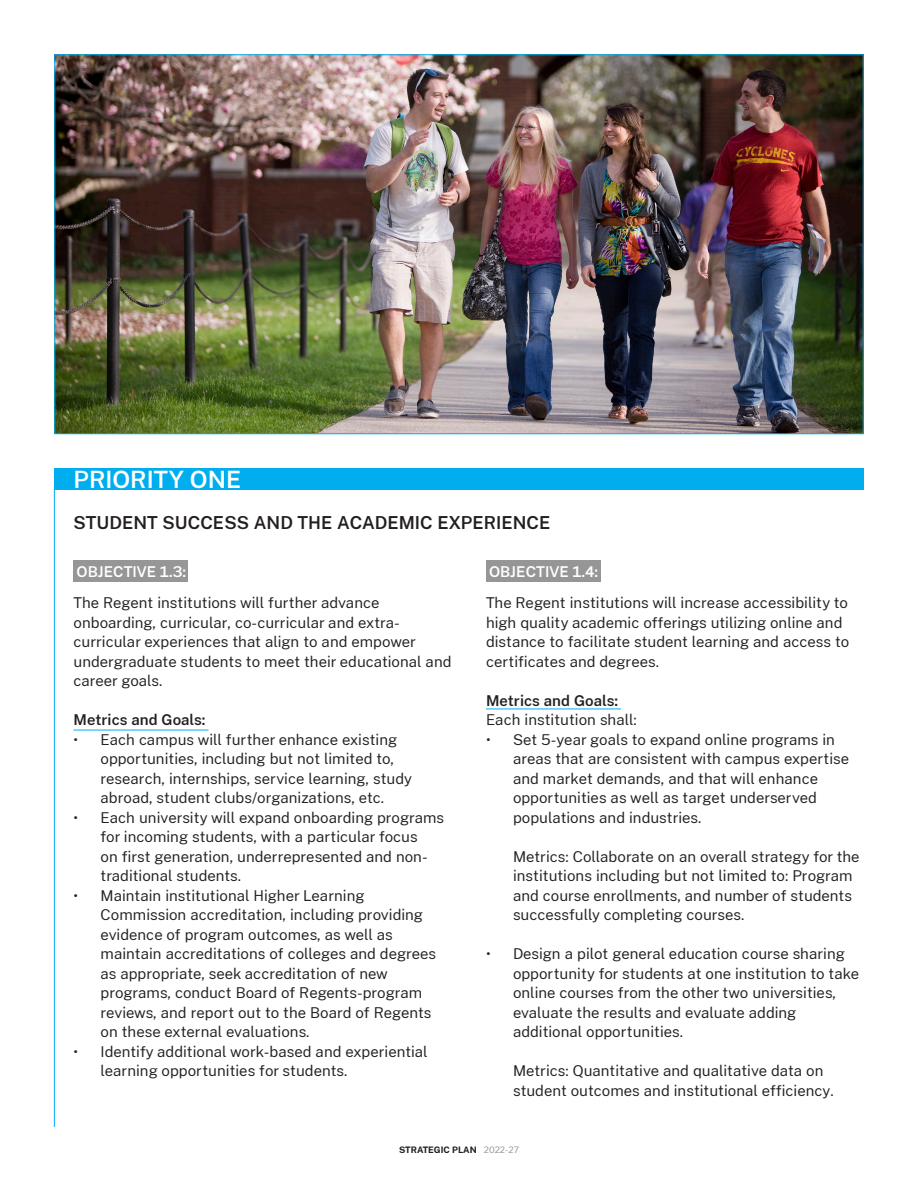
<style>
.page{position:relative;width:918px;height:1188px;background:#fff}
.page>*{position:absolute;margin:0;border:0;box-sizing:border-box;transform-origin:0 0}
.t1{font:600 24px "Cheyenne Sans";color:#fff}
.t2{font:600 18px "Cheyenne Sans";color:#231f20}
.t3{font:15px/19.5px "Cheyenne Sans";color:#231f20}
.t4{font:600 15px "Cheyenne Sans";color:#231f20}
.t5{font:600 15px "Cheyenne Sans";color:#fff}
.t6{font:700 9px "Cheyenne Sans";color:#231f20}
.s1{font-weight:400;color:#969697}
</style>
<div class="page">
<div style="left:74px;top:561px;width:114px;height:21px;background:#969697"></div>
<div style="left:54px;top:468px;width:810px;height:22px;background:#00aeef"></div>
<hr style="left:54px;top:488px;width:1px;height:639px;background:#00aeef">
<div style="left:486px;top:561px;width:115px;height:21px;background:#969697"></div>
<img style="left:56px;top:56px;width:806px;height:376px">
<hr style="left:486px;top:709px;width:135px;height:1px;background:#00aeef">
<hr style="left:74px;top:730px;width:134px;height:1px;background:#00aeef">
<h1 class="t1" style="left:74px;top:464px;width:169px">PRIORITY ONE</h1>
<p class="t2" style="left:74px;top:511px;width:478px">STUDENT SUCCESS AND THE ACADEMIC EXPERIENCE</p>
<p class="t5" style="left:489px;top:562px;width:111px">OBJECTIVE 1.4:</p>
<p class="t5" style="left:77px;top:562px;width:111px">OBJECTIVE 1.3:</p>
<p class="t3" style="left:74px;top:593px;width:379px">The Regent institutions will further advance onboarding, curricular, co-curricular and extra&shy;curricular experiences that align to and empower undergraduate students to meet their educational and career goals.</p>
<p class="t4" style="left:74px;top:710px;width:134px">Metrics and Goals:</p>
<p class="t3" style="left:101px;top:729px;width:313px;text-indent:-27px">• Each campus will further enhance existing opportunities, including but not limited to, research, internships, service learning, study abroad, student clubs/organizations, etc.</p>
<p class="t3" style="left:101px;top:807px;width:345px;text-indent:-27px">• Each university will expand onboarding programs for incoming students, with a particular focus<br>on first generation, underrepresented and non&shy;traditional students.</p>
<p class="t3" style="left:101px;top:885px;width:337px;text-indent:-27px">• Maintain institutional Higher Learning Commission accreditation, including providing evidence of program outcomes, as well as maintain accreditations of colleges and degrees as appropriate, seek accreditation of new programs, conduct Board of Regents-program reviews, and report out to the Board of Regents on these external evaluations.</p>
<p class="t3" style="left:101px;top:1041px;width:329px;text-indent:-27px">• Identify additional work-based and experiential learning opportunities for students.</p>
<p class="t3" style="left:486px;top:593px;width:365px">The Regent institutions will increase accessibility to high quality academic offerings utilizing online and distance to facilitate student learning and access to certificates and degrees.</p>
<p class="t4" style="left:486px;top:691px;width:134px">Metrics and Goals:</p>
<p class="t3" style="left:486px;top:710px;width:152px">Each institution shall:</p>
<p class="t3" style="left:513px;top:729px;width:338px;text-indent:-27px">• Set 5-year goals to expand online programs in areas that are consistent with campus expertise and market demands, and that will enhance opportunities as well as target underserved populations and industries.</p>
<p class="t3" style="left:513px;top:846px;width:348px">Metrics: Collaborate on an overall strategy for the institutions including but not limited to: Program and course enrollments, and number of students successfully completing courses.</p>
<p class="t3" style="left:513px;top:944px;width:348px;text-indent:-27px">• Design a pilot general education course sharing opportunity for students at one institution to take online courses from the other two universities, evaluate the results and evaluate adding additional opportunities.</p>
<p class="t3" style="left:513px;top:1061px;width:322px">Metrics: Quantitative and qualitative data on student outcomes and institutional efficiency.</p>
<p class="t6" style="left:399px;top:1144px;width:121px">STRATEGIC PLAN <span class="s1">2022-27</span></p>
</div>
